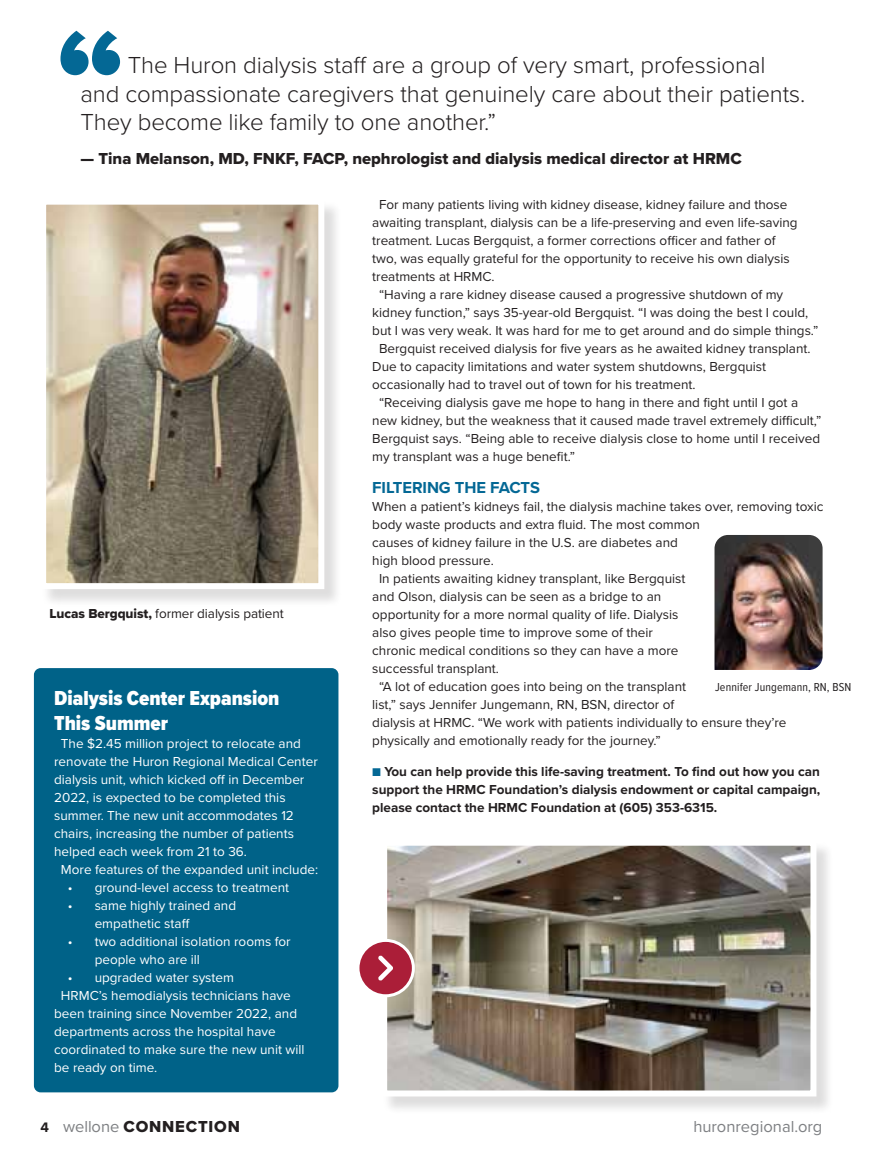
<style>
.page{position:relative;width:878px;height:1161px;background:#fff}
.page>*{position:absolute;margin:0;border:0;box-sizing:border-box;transform-origin:0 0}
.t1{font:300 24px/28.8px "Proxima Nova";letter-spacing:-.005em;color:#231f20}
.t2{font:900 21px/25.2px "Proxima Nova Cond";color:#fff}
.t3{font:16.5px "Proxima Nova Extrabld";color:#231f20}
.t4{font:16.5px "Proxima Nova Extrabld";letter-spacing:.05em;color:#231f20}
.t5{font:700 16.5px "Proxima Nova";letter-spacing:-.005em;color:#046895}
.t6{font:16.5px "Proxima Nova";color:#7e8083}
.t7{font:13.5px "Proxima Nova";color:#231f20}
.t8{font:13.5px/18px "Proxima Nova";color:#fff}
.t9{font:700 13.5px/18px "Proxima Nova";color:#231f20;text-align:justify}
.t10{font:12px "Proxima Nova Cond";letter-spacing:.01em;color:#231f20}
.s1{font-family:"Proxima Nova Extrabld"}
.s2{color:#046895}
.s3{font-family:"Proxima Nova";font-weight:700;font-size:14.25px}
.s4{font-family:"Proxima Nova";color:#7e8083}
</style>
<div class="page">
<div style="left:382px;top:841px;width:452px;height:273px;background:#231f20;opacity:.15"></div>
<img style="left:388px;top:847px;width:421px;height:242px">
<div style="left:381px;top:840px;width:435px;height:256px;border:6px solid #fff"></div>
<svg style="left:60px;top:31px;width:60px;height:44px"></svg>
<div style="left:34px;top:668px;width:304px;height:424px;background:#006288;border-radius:7px"></div>
<img style="left:714px;top:535px;width:108px;height:135px">
<div style="left:358px;top:940px;width:55px;height:56px;background:#ab1e38;border-radius:50%"></div>
<div style="left:356px;top:939px;width:59px;height:58px;border:3px solid #fff;border-radius:50%"></div>
<svg style="left:378px;top:955px;width:15px;height:26px"></svg>
<div style="left:41px;top:200px;width:301px;height:407px;background:#231f20;opacity:.15"></div>
<img style="left:47px;top:206px;width:270px;height:376px">
<div style="left:40px;top:199px;width:284px;height:390px;border:6px solid #fff"></div>
<h1 class="t1" style="left:80px;top:49px;width:726px;text-indent:47px">The Huron dialysis staff are a group of very smart, professional and compassionate caregivers that genuinely care about their patients.<br>They become like family to one another.”</h1>
<p class="t3" style="left:80px;top:146px;width:662px">— Tina Melanson, MD, FNKF, FACP, nephrologist and dialysis medical director at HRMC</p>
<p class="t7" style="left:49px;top:603px;width:236px"><span class="s1">Lucas Bergquist,</span> former dialysis patient</p>
<h2 class="t2" style="left:54px;top:685px;width:227px">Dialysis Center Expansion<br>This Summer</h2>
<p class="t8" style="left:61px;top:734px;width:241px">The $2.45 million project to relocate and</p>
<p class="t8" style="left:54px;top:752px;width:265px">renovate the Huron Regional Medical Center</p>
<p class="t8" style="left:54px;top:770px;width:252px">dialysis unit, which kicked off in December</p>
<p class="t8" style="left:54px;top:788px;width:233px">2022, is expected to be completed this</p>
<p class="t8" style="left:54px;top:806px;width:241px">summer. The new unit accommodates 12</p>
<p class="t8" style="left:54px;top:824px;width:241px">chairs, increasing the number of patients</p>
<p class="t8" style="left:54px;top:842px;width:194px">helped each week from 21 to 36.</p>
<p class="t8" style="left:61px;top:860px;width:259px">More features of the expanded unit include:</p>
<p class="t8" style="left:68px;top:878px;width:223px">• ground-level access to treatment</p>
<p class="t8" style="left:95px;top:896px;width:143px;text-indent:-27px">• same highly trained and empathetic staff</p>
<p class="t8" style="left:95px;top:932px;width:197px;text-indent:-27px">• two additional isolation rooms for people who are ill</p>
<p class="t8" style="left:68px;top:968px;width:168px">• upgraded water system</p>
<p class="t8" style="left:61px;top:986px;width:231px">HRMC’s hemodialysis technicians have</p>
<p class="t8" style="left:54px;top:1004px;width:244px">been training since November 2022, and</p>
<p class="t8" style="left:54px;top:1022px;width:223px">departments across the hospital have</p>
<p class="t8" style="left:54px;top:1040px;width:252px">coordinated to make sure the new unit will</p>
<p class="t8" style="left:54px;top:1058px;width:105px">be ready on time.</p>
<p class="t7" style="left:379px;top:195px;width:410px">For many patients living with kidney disease, kidney failure and those</p>
<p class="t7" style="left:372px;top:213px;width:427px">awaiting transplant, dialysis can be a life-preserving and even life-saving</p>
<p class="t7" style="left:372px;top:231px;width:405px">treatment. Lucas Bergquist, a former corrections officer and father of</p>
<p class="t7" style="left:372px;top:249px;width:419px">two, was equally grateful for the opportunity to receive his own dialysis</p>
<p class="t7" style="left:372px;top:267px;width:124px">treatments at HRMC.</p>
<p class="t7" style="left:379px;top:285px;width:406px">“Having a rare kidney disease caused a progressive shutdown of my</p>
<p class="t7" style="left:372px;top:303px;width:437px">kidney function,” says 35-year-old Bergquist. “I was doing the best I could,</p>
<p class="t7" style="left:372px;top:321px;width:447px">but I was very weak. It was hard for me to get around and do simple things.”</p>
<p class="t7" style="left:379px;top:339px;width:433px">Bergquist received dialysis for five years as he awaited kidney transplant.</p>
<p class="t7" style="left:372px;top:357px;width:395px">Due to capacity limitations and water system shutdowns, Bergquist</p>
<p class="t7" style="left:372px;top:375px;width:325px">occasionally had to travel out of town for his treatment.</p>
<p class="t7" style="left:379px;top:393px;width:420px">“Receiving dialysis gave me hope to hang in there and fight until I got a</p>
<p class="t7" style="left:372px;top:411px;width:450px">new kidney, but the weakness that it caused made travel extremely difficult,”</p>
<p class="t7" style="left:372px;top:429px;width:449px">Bergquist says. “Being able to receive dialysis close to home until I received</p>
<p class="t7" style="left:372px;top:447px;width:204px">my transplant was a huge benefit.”</p>
<p class="t5" style="left:372px;top:475px;width:169px">FILTERING THE FACTS</p>
<p class="t7" style="left:372px;top:496px;width:452px">When a patient’s kidneys fail, the dialysis machine takes over, removing toxic</p>
<p class="t7" style="left:372px;top:514px;width:329px">body waste products and extra fluid. The most common</p>
<p class="t7" style="left:372px;top:532px;width:307px">causes of kidney failure in the U.S. are diabetes and</p>
<p class="t7" style="left:372px;top:550px;width:123px">high blood pressure.</p>
<p class="t7" style="left:379px;top:568px;width:308px">In patients awaiting kidney transplant, like Bergquist</p>
<p class="t7" style="left:372px;top:586px;width:290px">and Olson, dialysis can be seen as a bridge to an</p>
<p class="t7" style="left:372px;top:604px;width:308px">opportunity for a more normal quality of life. Dialysis</p>
<p class="t7" style="left:372px;top:622px;width:282px">also gives people time to improve some of their</p>
<p class="t7" style="left:372px;top:640px;width:308px">chronic medical conditions so they can have a more</p>
<p class="t7" style="left:372px;top:658px;width:128px">successful transplant.</p>
<p class="t7" style="left:379px;top:676px;width:308px">“A lot of education goes into being on the transplant</p>
<p class="t7" style="left:372px;top:694px;width:303px">list,” says Jennifer Jungemann, RN, BSN, director of</p>
<p class="t7" style="left:372px;top:712px;width:416px">dialysis at HRMC. “We work with patients individually to ensure they’re</p>
<p class="t7" style="left:372px;top:730px;width:290px">physically and emotionally ready for the journey.”</p>
<p class="t9" style="left:372px;top:762px;width:449px"><span class="s2">■</span> You can help provide this life-saving treatment. To find out how you can support the HRMC Foundation’s dialysis endowment or capital campaign, please contact the HRMC Foundation at (605) 353-6315.</p>
<p class="t10" style="left:715px;top:678px;width:138px">Jennifer Jungemann, RN, BSN</p>
<p class="t4" style="left:40px;top:1114px;width:201px"><span class="s3">4</span> <span class="s4">wellone</span> CONNECTION</p>
<p class="t6" style="left:693px;top:1114px;width:131px">huronregional.org</p>
</div>
